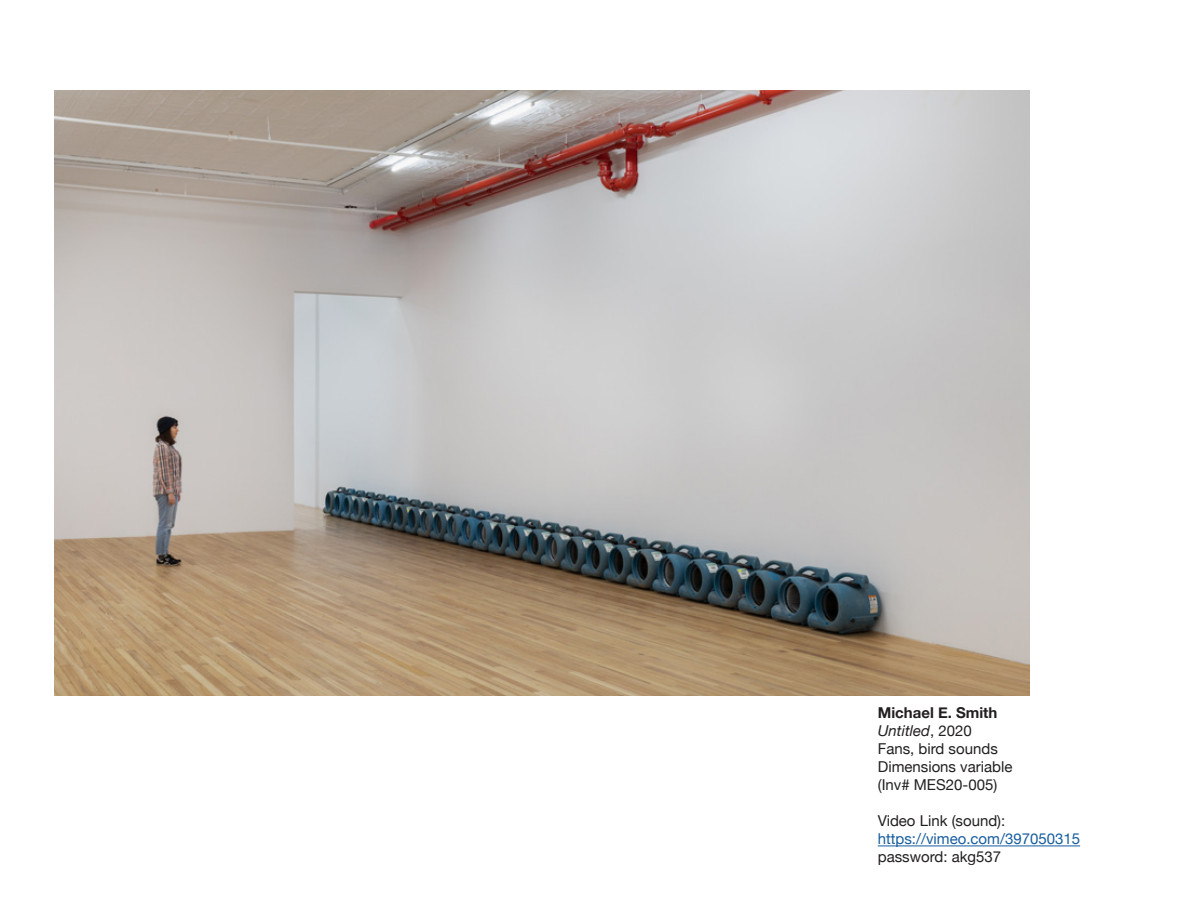
<style>
.page{position:relative;width:1188px;height:918px;background:#fff}
.page>*{position:absolute;margin:0;border:0;box-sizing:border-box;transform-origin:0 0}
.t1{font:15px "Helvetica Neue";color:#231f20}
.t2{font:15px "Helvetica Neue";color:#175d9e}
.t3{font:700 15px "Helvetica Neue";color:#231f20}
.t4{font:italic 15px "Helvetica Neue";color:#231f20}
.s1{font-style:normal}
</style>
<div class="page">
<hr style="left:878px;top:846px;width:202px;height:1px;background:#175d9e">
<img style="left:55px;top:90px;width:975px;height:605px">
<p class="t3" style="left:878px;top:701px;width:121px">Michael E. Smith</p>
<p class="t4" style="left:878px;top:720px;width:95px">Untitled<span class="s1">, 2020</span></p>
<p class="t1" style="left:878px;top:738px;width:122px">Fans, bird sounds</p>
<p class="t1" style="left:878px;top:756px;width:136px">Dimensions variable</p>
<p class="t1" style="left:878px;top:774px;width:121px">(Inv# MES20-005)</p>
<p class="t1" style="left:878px;top:810px;width:129px">Video Link (sound):</p>
<p class="t2" style="left:878px;top:828px;width:204px">https://vimeo.com/397050315</p>
<p class="t1" style="left:878px;top:846px;width:125px">password: akg537</p>
</div>
